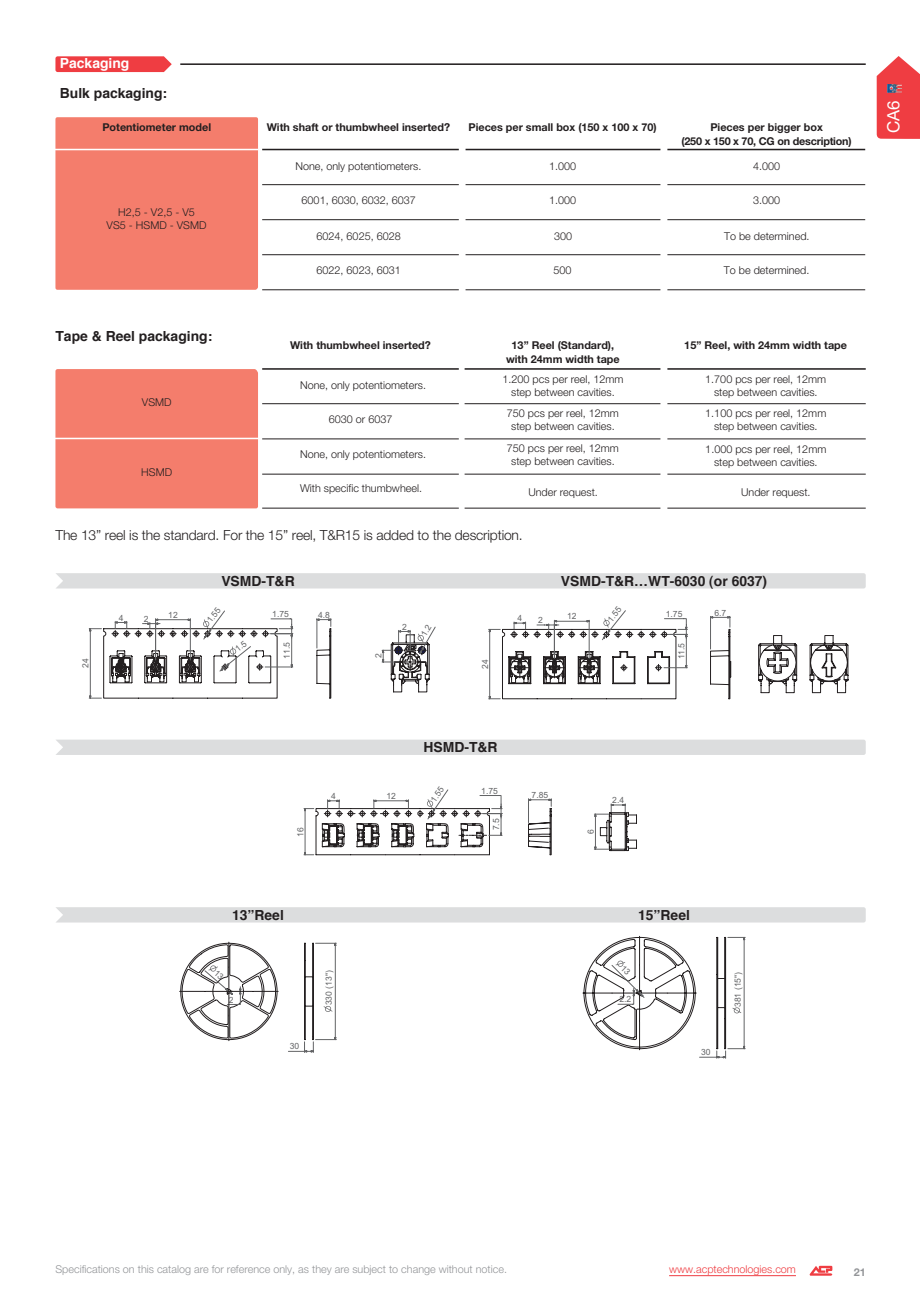
<style>
.page{position:relative;width:920px;height:1301px;background:#fff}
.page>*{position:absolute;margin:0;border:0;box-sizing:border-box;transform-origin:0 0}
.t1{font:16.97px "Helvetica Neue";color:#fff}
.t2{font:700 13.83px "Helvetica";color:#231f20}
.t3{font:300 13.83px "Helvetica Neue";letter-spacing:-.01em;color:#231f20}
.t4{font:700 13.83px "Helvetica";color:#fff}
.t5{font:300 10.85px/13px "Helvetica Neue";color:#231f20;text-align:center}
.t6{font:700 10.85px/13.8px "Helvetica Neue";color:#231f20;text-align:center}
.t7{font:300 10.85px "Helvetica Neue";color:#939598}
.t8{font:700 10.85px/13.8px "Helvetica Neue";letter-spacing:-.02em;color:#231f20;text-align:center}
.t9{font:300 10.85px "Helvetica Neue";color:#ef3d42}
.t10{font:700 10.85px "Helvetica Neue";color:#939598}
.t11{font:8.58px "Arial";color:#626365}
</style>
<div class="page">
<svg style="left:809px;top:1265px;width:23px;height:10px"></svg>
<hr style="left:669px;top:1275px;width:127px;height:1px;background:#ef3d42">
<div style="left:55px;top:369px;width:203px;height:139px;background:#f47d6c"></div>
<hr style="left:262px;top:368px;width:197px;height:2px;background:#231f20">
<hr style="left:262px;top:403px;width:197px;height:1px;background:#231f20">
<hr style="left:262px;top:474px;width:197px;height:1px;background:#231f20">
<hr style="left:54px;top:438px;width:208px;height:1px;background:#fff">
<hr style="left:464px;top:368px;width:196px;height:2px;background:#231f20">
<hr style="left:464px;top:403px;width:196px;height:1px;background:#231f20">
<hr style="left:464px;top:474px;width:196px;height:1px;background:#231f20">
<hr style="left:667px;top:368px;width:198px;height:2px;background:#231f20">
<hr style="left:667px;top:403px;width:198px;height:1px;background:#231f20">
<hr style="left:667px;top:474px;width:198px;height:1px;background:#231f20">
<hr style="left:262px;top:438px;width:197px;height:1px;background:#231f20">
<hr style="left:464px;top:438px;width:196px;height:1px;background:#231f20">
<hr style="left:667px;top:438px;width:198px;height:1px;background:#231f20">
<svg style="left:55px;top:56px;width:117px;height:16px;background:#ef484d"></svg>
<hr style="left:180px;top:63px;width:685px;height:2px;background:#231f20">
<div style="left:55px;top:117px;width:203px;height:173px;background:#f47d6c"></div>
<hr style="left:262px;top:219px;width:197px;height:1px;background:#231f20">
<hr style="left:262px;top:149px;width:197px;height:1px;background:#231f20">
<hr style="left:262px;top:184px;width:197px;height:1px;background:#231f20">
<hr style="left:262px;top:254px;width:197px;height:1px;background:#231f20">
<hr style="left:54px;top:149px;width:204px;height:1px;background:#fff">
<hr style="left:465px;top:219px;width:195px;height:1px;background:#231f20">
<hr style="left:465px;top:149px;width:195px;height:1px;background:#231f20">
<hr style="left:465px;top:184px;width:195px;height:1px;background:#231f20">
<hr style="left:465px;top:254px;width:195px;height:1px;background:#231f20">
<hr style="left:667px;top:219px;width:198px;height:1px;background:#231f20">
<hr style="left:667px;top:149px;width:198px;height:1px;background:#231f20">
<hr style="left:667px;top:184px;width:198px;height:1px;background:#231f20">
<hr style="left:667px;top:254px;width:198px;height:1px;background:#231f20">
<hr style="left:262px;top:289px;width:197px;height:1px;background:#231f20">
<hr style="left:465px;top:289px;width:195px;height:1px;background:#231f20">
<hr style="left:667px;top:289px;width:198px;height:1px;background:#231f20">
<div style="left:56px;top:573px;width:809px;height:15px;background:#dcddde"></div>
<div style="left:56px;top:907px;width:809px;height:15px;background:#dcddde"></div>
<hr style="left:262px;top:508px;width:197px;height:1px;background:#231f20">
<hr style="left:464px;top:508px;width:196px;height:1px;background:#231f20">
<hr style="left:667px;top:508px;width:198px;height:1px;background:#231f20">
<div style="left:56px;top:739px;width:809px;height:16px;background:#dcddde"></div>
<svg style="left:488px;top:610px;width:361px;height:89px"></svg>
<svg style="left:304px;top:789px;width:332px;height:66px"></svg>
<svg style="left:876px;top:56px;width:44px;height:83px;background:#f1575c"></svg>
<img style="left:887px;top:84px;width:15px;height:9px">
<svg style="left:89px;top:611px;width:346px;height:87px"></svg>
<svg style="left:180px;top:941px;width:156px;height:111px"></svg>
<svg style="left:582px;top:935px;width:163px;height:123px"></svg>
<p class="t4" style="left:60px;top:57px;width:71px">Packaging</p>
<p class="t2" style="left:60px;top:87px;width:109px">Bulk packaging:</p>
<p class="t6" style="left:102px;top:121px;width:110px">Potentiometer model</p>
<p class="t6" style="left:267px;top:121px;width:185px">With shaft or thumbwheel inserted?</p>
<p class="t6" style="left:468px;top:121px;width:189px">Pieces per small box (150 x 100 x 70)</p>
<p class="t8" style="left:681px;top:121px;width:172px">Pieces per bigger box<br>(250 x 150 x 70, CG on description)</p>
<p class="t5" style="left:549px;top:160px;width:29px">1.000</p>
<p class="t5" style="left:753px;top:160px;width:29px">4.000</p>
<p class="t5" style="left:302px;top:195px;width:116px">6001, 6030, 6032, 6037</p>
<p class="t5" style="left:549px;top:195px;width:29px">1.000</p>
<p class="t5" style="left:753px;top:195px;width:29px">3.000</p>
<p class="t5" style="left:316px;top:230px;width:86px">6024, 6025, 6028</p>
<p class="t5" style="left:554px;top:230px;width:20px">300</p>
<p class="t5" style="left:724px;top:230px;width:87px">To be determined.</p>
<p class="t5" style="left:295px;top:160px;width:127px">None, only potentiometers.</p>
<p class="t5" style="left:107px;top:206px;width:101px;line-height:13.8px">H2,5 - V2,5 - V5<br>VS5 - HSMD - VSMD</p>
<p class="t2" style="left:55px;top:330px;width:158px">Tape &amp; Reel packaging:</p>
<p class="t5" style="left:142px;top:397px;width:31px">VSMD</p>
<p class="t5" style="left:141px;top:466px;width:32px">HSMD</p>
<p class="t5" style="left:316px;top:265px;width:86px">6022, 6023, 6031</p>
<p class="t5" style="left:553px;top:265px;width:20px">500</p>
<p class="t5" style="left:724px;top:265px;width:87px">To be determined.</p>
<p class="t6" style="left:290px;top:339px;width:142px">With thumbwheel inserted?</p>
<p class="t6" style="left:506px;top:339px;width:115px">13” Reel (Standard), with 24mm width tape</p>
<p class="t6" style="left:684px;top:339px;width:164px">15” Reel, with 24mm width tape</p>
<p class="t5" style="left:502px;top:373px;width:122px">1.200 pcs per reel, 12mm step between cavities.</p>
<p class="t5" style="left:705px;top:373px;width:122px">1.700 pcs per reel, 12mm step between cavities.</p>
<p class="t5" style="left:329px;top:414px;width:65px">6030 or 6037</p>
<p class="t5" style="left:300px;top:380px;width:127px">None, only potentiometers.</p>
<p class="t5" style="left:705px;top:407px;width:122px">1.100 pcs per reel, 12mm step between cavities.</p>
<p class="t5" style="left:507px;top:407px;width:113px">750 pcs per reel, 12mm step between cavities.</p>
<p class="t5" style="left:300px;top:449px;width:127px">None, only potentiometers.</p>
<p class="t5" style="left:507px;top:443px;width:113px">750 pcs per reel, 12mm step between cavities.</p>
<p class="t5" style="left:705px;top:444px;width:122px">1.000 pcs per reel, 12mm step between cavities.</p>
<p class="t5" style="left:300px;top:483px;width:123px">With specific thumbwheel.</p>
<p class="t5" style="left:528px;top:486px;width:71px">Under request.</p>
<p class="t5" style="left:741px;top:486px;width:71px">Under request.</p>
<p class="t3" style="left:55px;top:530px;width:469px">The 13” reel is the standard. For the 15” reel, T&amp;R15 is added to the description.</p>
<p class="t2" style="left:221px;top:575px;width:75px">VSMD-T&amp;R</p>
<p class="t2" style="left:561px;top:575px;width:208px">VSMD-T&amp;R…WT-6030 (or 6037)</p>
<p class="t11" style="left:82px;top:668px;width:11px;rotate:-90deg">24</p>
<p class="t11" style="left:119px;top:614px;width:6px">4</p>
<p class="t11" style="left:144px;top:615px;width:6px">2</p>
<p class="t11" style="left:206px;top:619px;width:18px;rotate:-53deg">1.55</p>
<p class="t11" style="left:168px;top:611px;width:11px">12</p>
<p class="t11" style="left:272px;top:611px;width:18px">1.75</p>
<p class="t11" style="left:318px;top:611px;width:13px">4.8</p>
<p class="t11" style="left:284px;top:658px;width:18px;rotate:-90deg">11.5</p>
<p class="t11" style="left:375px;top:658px;width:6px;rotate:-90deg">2</p>
<p class="t11" style="left:402px;top:623px;width:6px">2</p>
<p class="t11" style="left:482px;top:669px;width:11px;rotate:-90deg">24</p>
<p class="t11" style="left:538px;top:617px;width:6px">2</p>
<p class="t11" style="left:607px;top:619px;width:18px;rotate:-52deg">1.55</p>
<p class="t11" style="left:517px;top:615px;width:6px">4</p>
<p class="t11" style="left:567px;top:613px;width:11px">12</p>
<p class="t11" style="left:297px;top:836px;width:11px;rotate:-90deg">16</p>
<p class="t2" style="left:423px;top:741px;width:76px">HSMD-T&amp;R</p>
<p class="t11" style="left:331px;top:793px;width:6px">4</p>
<p class="t11" style="left:386px;top:793px;width:11px">12</p>
<p class="t11" style="left:430px;top:799px;width:18px;rotate:-56deg">1.55</p>
<p class="t11" style="left:481px;top:787px;width:18px">1.75</p>
<p class="t11" style="left:493px;top:830px;width:13px;rotate:-90deg">7.5</p>
<p class="t11" style="left:531px;top:792px;width:18px">7.85</p>
<p class="t11" style="left:587px;top:834px;width:6px;rotate:-90deg">6</p>
<p class="t11" style="left:612px;top:797px;width:13px">2.4</p>
<p class="t11" style="left:665px;top:610px;width:18px">1.75</p>
<p class="t11" style="left:714px;top:609px;width:13px">6.7</p>
<p class="t11" style="left:678px;top:659px;width:18px;rotate:-90deg">11 5.</p>
<p class="t2" style="left:232px;top:909px;width:53px">13”Reel</p>
<p class="t2" style="left:638px;top:909px;width:53px">15”Reel</p>
<p class="t11" style="left:229px;top:996px;width:6px">2</p>
<p class="t11" style="left:290px;top:1043px;width:11px">30</p>
<p class="t11" style="left:326px;top:1005px;width:36px;rotate:-90deg">330 (13")</p>
<p class="t11" style="left:619px;top:996px;width:13px">2.2</p>
<p class="t11" style="left:701px;top:1049px;width:11px">30</p>
<p class="t11" style="left:734px;top:1007px;width:37px;rotate:-90deg">381 (15")</p>
<h1 class="t1" style="left:887px;top:133px;width:34px;rotate:-90deg">CA6</h1>
<p class="t7" style="left:55px;top:1265px;width:453px">Specifications on this catalog are for reference only, as they are subject to change without notice.</p>
<p class="t9" style="left:669px;top:1265px;width:128px">www.acptechnologies.com</p>
<p class="t10" style="left:853px;top:1267px;width:14px">21</p>
</div>
